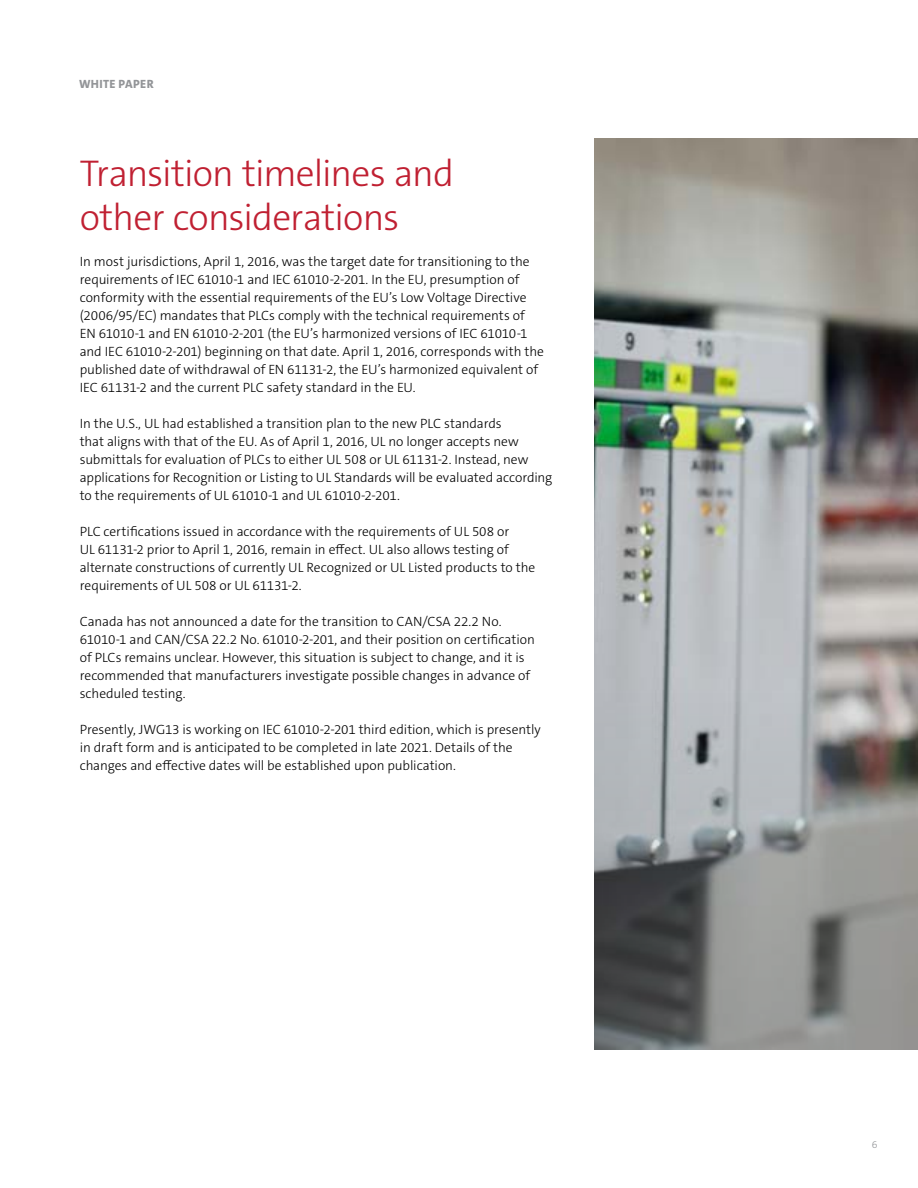
<style>
.page{position:relative;width:918px;height:1188px;background:#fff}
.page>*{position:absolute;margin:0;border:0;box-sizing:border-box;transform-origin:0 0}
.t1{font:300 37.5px/43.5px "The Sans C5";letter-spacing:-.025em;color:#c02032}
.t2{font:300 13.5px/18px "The Sans C5";letter-spacing:-.005em;color:#000}
.t3{font:800 12px "The Sans C5";letter-spacing:.025em;color:#939598}
.t4{font:300 10.5px "The Sans C5";color:#939598}
</style>
<div class="page">
<img style="left:594px;top:139px;width:324px;height:554px">
<svg style="left:594px;top:693px;width:324px;height:356px;background:#8b8d8d"></svg>
<p class="t3" style="left:79px;top:77px;width:76px">WHITE PAPER</p>
<h1 class="t1" style="left:80px;top:152px;width:376px">Transition timelines and other considerations</h1>
<p class="t2" style="left:80px;top:252px;width:466px">In most jurisdictions, April 1, 2016, was the target date for transitioning to the requirements of IEC 61010-1 and IEC 61010-2-201. In the EU, presumption of conformity with the essential requirements of the EU’s Low Voltage Directive (2006/95/EC) mandates that PLCs comply with the technical requirements of EN 61010-1 and EN 61010-2-201 (the EU’s harmonized versions of IEC 61010-1 and IEC 61010-2-201) beginning on that date. April 1, 2016, corresponds with the published date of withdrawal of EN 61131-2, the EU’s harmonized equivalent of IEC 61131-2 and the current PLC safety standard in the EU.</p>
<p class="t2" style="left:80px;top:414px;width:474px">In the U.S., UL had established a transition plan to the new PLC standards<br>that aligns with that of the EU. As of April 1, 2016, UL no longer accepts new submittals for evaluation of PLCs to either UL 508 or UL 61131-2. Instead, new applications for Recognition or Listing to UL Standards will be evaluated according to the requirements of UL 61010-1 and UL 61010-2-201.</p>
<p class="t2" style="left:80px;top:522px;width:457px">PLC certifications issued in accordance with the requirements of UL 508 or<br>UL 61131-2 prior to April 1, 2016, remain in effect. UL also allows testing of alternate constructions of currently UL Recognized or UL Listed products to the requirements of UL 508 or UL 61131-2.</p>
<p class="t2" style="left:80px;top:612px;width:457px">Canada has not announced a date for the transition to CAN/CSA 22.2 No.<br>61010-1 and CAN/CSA 22.2 No. 61010-2-201, and their position on certification of PLCs remains unclear. However, this situation is subject to change, and it is recommended that manufacturers investigate possible changes in advance of scheduled testing.</p>
<p class="t2" style="left:80px;top:720px;width:463px">Presently, JWG13 is working on IEC 61010-2-201 third edition, which is presently in draft form and is anticipated to be completed in late 2021. Details of the changes and effective dates will be established upon publication.</p>
<p class="t4" style="left:872px;top:1137px;width:7px">6</p>
</div>
